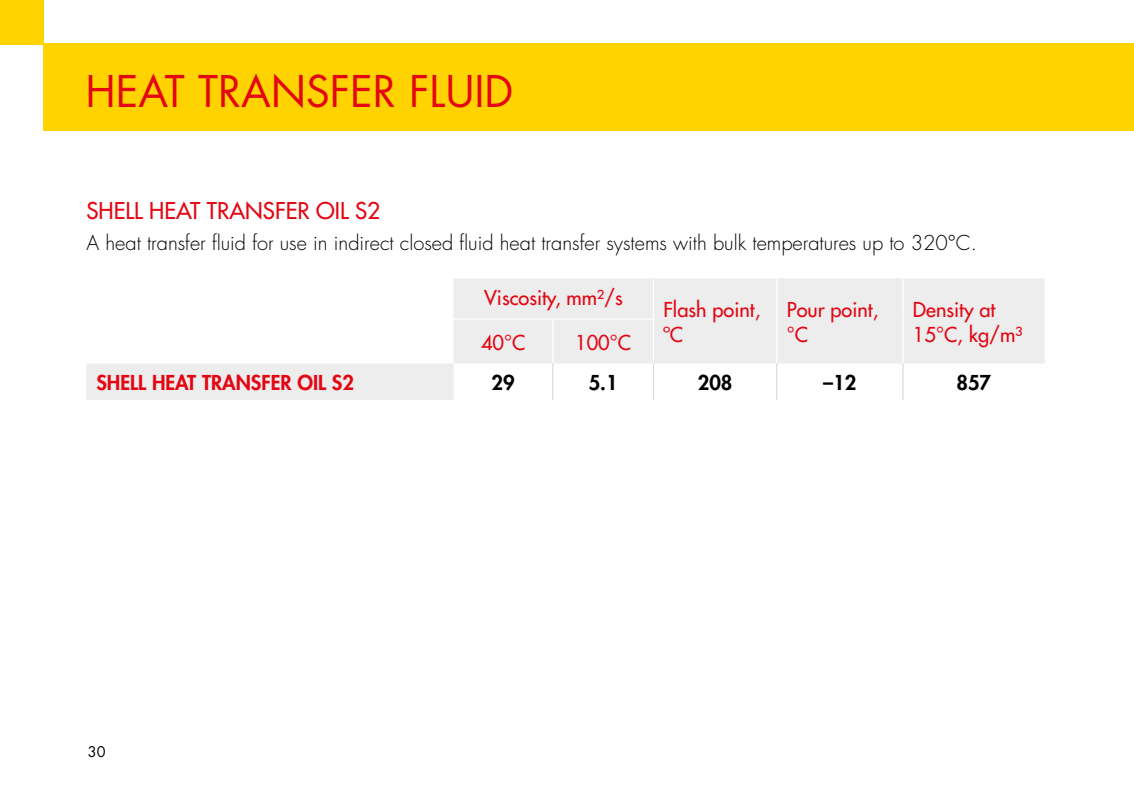
<style>
.page{position:relative;width:1134px;height:801px;background:#fff}
.page>*{position:absolute;margin:0;border:0;box-sizing:border-box;transform-origin:0 0}
.t1{font:42.5px "Futura Std";color:#e30613}
.t2{font:500 22.5px "Futura Std";color:#e30613}
.t3{font:300 20px "Futura Std";color:#000}
.t4{font:500 20px/25px "Futura Std";color:#e30613}
.t5{font:800 20px "Futura Std";color:#e30613}
.t6{font:800 20px "Futura Std";color:#000}
.t7{font:14.5px "Futura Std";color:#000}
</style>
<div class="page">
<div style="left:43px;top:44px;width:1091px;height:87px;background:#ffd300"></div>
<div style="left:0;top:0;width:44px;height:45px;background:#ffd300"></div>
<svg style="left:87px;top:278px;width:958px;height:122px;fill:#ededed"></svg>
<hr style="left:653px;top:278px;width:1px;height:40px;background:#fff">
<hr style="left:776px;top:278px;width:1px;height:41px;background:#fff">
<hr style="left:653px;top:320px;width:1px;height:43px;background:#fff">
<hr style="left:776px;top:319px;width:1px;height:44px;background:#fff">
<hr style="left:552px;top:320px;width:1px;height:43px;background:#fff">
<hr style="left:902px;top:278px;width:1px;height:41px;background:#fff">
<hr style="left:902px;top:319px;width:1px;height:44px;background:#fff">
<hr style="left:552px;top:363px;width:1px;height:37px;background:#dadada">
<hr style="left:454px;top:318px;width:99px;height:2px;background:#fff">
<hr style="left:653px;top:363px;width:1px;height:37px;background:#dadada">
<hr style="left:776px;top:363px;width:1px;height:37px;background:#dadada">
<hr style="left:902px;top:363px;width:1px;height:37px;background:#dadada">
<hr style="left:553px;top:318px;width:101px;height:2px;background:#fff">
<h1 class="t1" style="left:86px;top:64px;width:429px">HEAT TRANSFER FLUID</h1>
<p class="t2" style="left:86px;top:196px;width:295px">SHELL HEAT TRANSFER OIL S2</p>
<p class="t3" style="left:86px;top:230px;width:892px">A heat transfer fluid for use in indirect closed fluid heat transfer systems with bulk temperatures up to 320°C.</p>
<p class="t4" style="left:484px;top:285px;width:140px">Viscosity, mm²/s</p>
<p class="t4" style="left:481px;top:330px;width:46px">40°C</p>
<p class="t4" style="left:575px;top:330px;width:57px">100°C</p>
<p class="t4" style="left:663px;top:297px;width:99px">Flash point, ºC</p>
<p class="t4" style="left:787px;top:297px;width:93px">Pour point, °C</p>
<p class="t4" style="left:913px;top:297px;width:111px">Density at<br>15°C, kg/m³</p>
<p class="t5" style="left:96px;top:370px;width:259px">SHELL HEAT TRANSFER OIL S2</p>
<p class="t6" style="left:492px;top:370px;width:25px">29</p>
<p class="t6" style="left:589px;top:370px;width:30px">5.1</p>
<p class="t6" style="left:698px;top:370px;width:36px">208</p>
<p class="t6" style="left:823px;top:370px;width:35px">–12</p>
<p class="t6" style="left:956px;top:370px;width:36px">857</p>
<p class="t7" style="left:88px;top:743px;width:19px">30</p>
</div>
